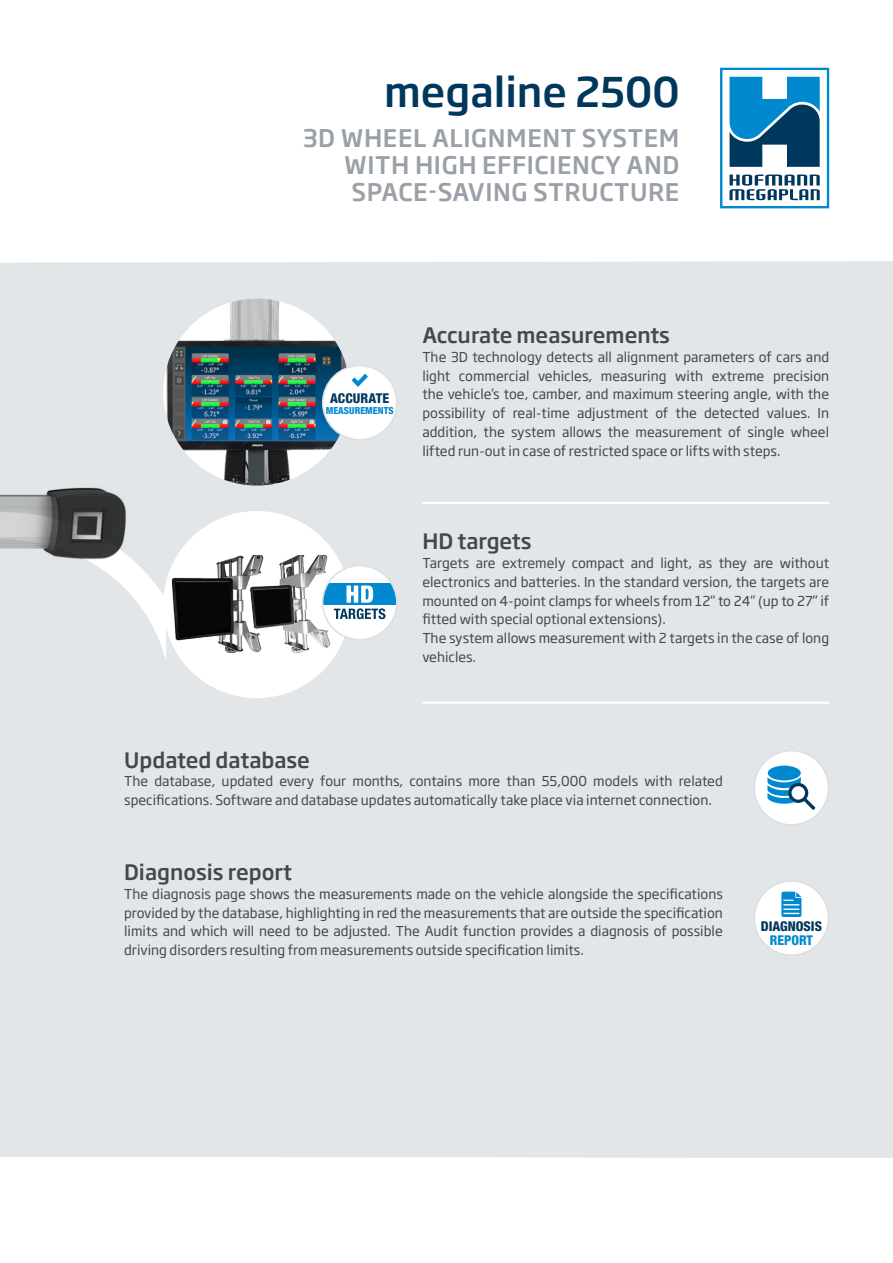
<style>
.page{position:relative;width:893px;height:1263px;background:#fff}
.page>*{position:absolute;margin:0;border:0;box-sizing:border-box;transform-origin:0 0}
.t1{font:500 40.5px "Soho Gothic Pro";color:#00375c}
.t2{font:500 24px/27px "Soho Gothic Pro";letter-spacing:.025em;color:#99a0a7;text-align:right}
.t3{font:500 21px "Soho Gothic Pro";color:#41494e}
.t4{font:13.5px/18.8px "Soho Gothic Pro";color:#41494e;text-align:justify}
.t5{font:800 condensed 13.5px/13.5px "Helvetica Neue LT Std";color:#00375c;text-align:center}
.t6{font:800 condensed 9.75px "Helvetica Neue LT Std";color:#0089cf}
.s1{color:#0089cf}
</style>
<div class="page">
<div style="left:0;top:261px;width:893px;height:897px;background:#e3e6e8"></div>
<svg style="left:720px;top:68px;width:109px;height:140px"></svg>
<div style="left:163px;top:511px;width:187px;height:187px;background:#fff;border-radius:50%"></div>
<img style="left:163px;top:555px;width:183px;height:99px">
<img style="left:163px;top:298px;width:187px;height:188px;border-radius:94px">
<div style="left:323px;top:366px;width:74px;height:74px;background:#fff;border-radius:50%"></div>
<div style="left:322px;top:365px;width:76px;height:75px;border:2px solid #dcdfe2;border-radius:50%"></div>
<div style="left:323px;top:566px;width:74px;height:74px;background:#fff;border-radius:50%"></div>
<div style="left:323px;top:583px;width:74px;height:21px;background:#0089cf"></div>
<div style="left:322px;top:565px;width:76px;height:75px;border:2px solid #dcdfe2;border-radius:50%"></div>
<div style="left:754px;top:751px;width:74px;height:74px;background:#fff;border-radius:50%"></div>
<div style="left:753px;top:750px;width:76px;height:75px;border:2px solid #dcdfe2;border-radius:50%"></div>
<svg style="left:767px;top:766px;width:48px;height:44px"></svg>
<svg style="left:334px;top:585px;width:51px;height:34px"></svg>
<svg style="left:352px;top:374px;width:16px;height:13px"></svg>
<div style="left:754px;top:881px;width:74px;height:74px;background:#fff;border-radius:50%"></div>
<div style="left:753px;top:880px;width:76px;height:76px;border:2px solid #dcdfe2;border-radius:50%"></div>
<svg style="left:781px;top:892px;width:20px;height:25px"></svg>
<img style="left:0;top:323px;width:142px;height:835px">
<hr style="left:422px;top:702px;width:407px;height:2px;background:#fff">
<hr style="left:422px;top:502px;width:407px;height:2px;background:#fff">
<p class="t1" style="left:384px;top:60px;width:297px">megaline 2500</p>
<p class="t2" style="left:303px;top:123px;width:378px">3D WHEEL ALIGNMENT SYSTEM<br>WITH HIGH EFFICIENCY AND<br>SPACE-SAVING STRUCTURE</p>
<p class="t5" style="left:330px;top:392px;width:61px">ACCURATE</p>
<p class="t6" style="left:326px;top:404px;width:70px">MEASUREMENTS</p>
<p class="t3" style="left:422px;top:319px;width:249px">Accurate measurements</p>
<p class="t4" style="left:422px;top:347px;width:408px">The 3D technology detects all alignment parameters of cars and light commercial vehicles, measuring with extreme precision the vehicle’s toe, camber, and maximum steering angle, with the possibility of real-time adjustment of the detected values. In addition, the system allows the measurement of single wheel lifted run-out in case of restricted space or lifts with steps.</p>
<p class="t3" style="left:422px;top:525px;width:111px">HD targets</p>
<p class="t4" style="left:422px;top:553px;width:408px">Targets are extremely compact and light, as they are without electronics and batteries. In the standard version, the targets are mounted on 4-point clamps for wheels from 12” to 24” (up to 27” if fitted with special optional extensions).</p>
<p class="t4" style="left:422px;top:628px;width:408px">The system allows measurement with 2 targets in the case of long vehicles.</p>
<p class="t3" style="left:124px;top:743px;width:187px">Updated database</p>
<p class="t4" style="left:124px;top:771px;width:600px">The database, updated every four months, contains more than 55,000 models with related specifications. Software and database updates automatically take place via internet connection.</p>
<p class="t3" style="left:124px;top:856px;width:169px">Diagnosis report</p>
<p class="t4" style="left:124px;top:884px;width:600px">The diagnosis page shows the measurements made on the vehicle alongside the specifications provided by the database, highlighting in red the measurements that are outside the specification limits and which will need to be adjusted. The Audit function provides a diagnosis of possible driving disorders resulting from measurements outside specification limits.</p>
<p class="t5" style="left:761px;top:919px;width:63px">DIAGNOSIS<br><span class="s1">REPORT</span></p>
</div>
